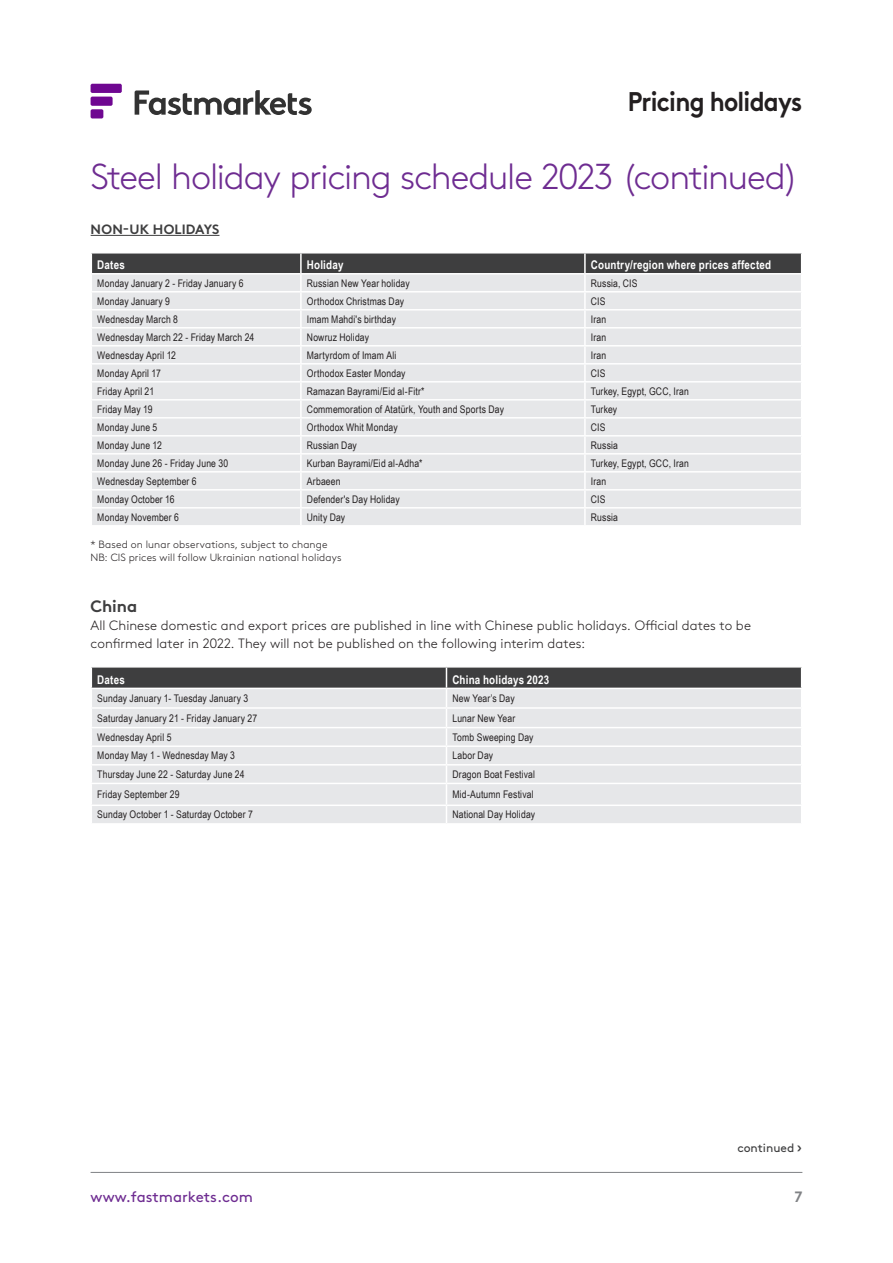
<style>
.page{position:relative;width:893px;height:1263px;background:#fff}
.page>*{position:absolute;margin:0;border:0;box-sizing:border-box;transform-origin:0 0}
.Head_light{font:300 36px "Brown Std";letter-spacing:-.035em;color:#6e2c91}
.t1{font:700 27px "Brown Std";letter-spacing:-.03em;color:#231f20;scale:.9 1}
.crosshead_bold_near_black{font:700 16.5px "Brown Std";letter-spacing:-.005em;color:#3e3e3f}
.t2{font:15px "Brown Std";color:#6e2c91}
.t3{font:700 15px "Brown Std";color:#808285}
.Body_copy_1{font:300 13.5px/18px "Brown Std";letter-spacing:.005em;color:#231f20}
.Country_name{font:700 13.5px "Brown Std";letter-spacing:.015em;color:#3e3e3f}
.Body_copy_1-2{font:700 12px "Arial Narrow";letter-spacing:.015em;color:#fff}
._05_Weblink_MB{font:12px "Brown Std";color:#3e3e3f}
.Body_copy_1-3{font:10.5px "Arial Narrow";letter-spacing:.015em;color:#231f20}
.Box_copy{font:300 10.5px/12.6px "Brown Std";letter-spacing:.015em;color:#231f20}
.s1{font-size:15px}
</style>
<div class="page">
<svg style="left:91px;top:84px;width:31px;height:34px"></svg>
<svg style="left:135px;top:90px;width:177px;height:25px"></svg>
<hr style="left:91px;top:1172px;width:711px;height:1px;background:#808285">
<hr style="left:91px;top:235px;width:128px;height:1px;background:#3e3e3f">
<svg style="left:91px;top:253px;width:711px;height:272px;background:#dcdcde"></svg>
<svg style="left:91px;top:667px;width:711px;height:156px;background:#d2d3d5"></svg>
<h2 class="t1" style="left:628px;top:85px;width:196px">Pricing holidays</h2>
<p class="Head_light" style="left:91px;top:156px;width:710px">Steel holiday pricing schedule 2023 (continued)</p>
<p class="Country_name" style="left:91px;top:221px;width:130px">NON-UK HOLIDAYS</p>
<p class="Body_copy_1-2" style="left:97px;top:256px;width:29px">Dates</p>
<p class="Body_copy_1-2" style="left:307px;top:256px;width:38px">Holiday</p>
<p class="Body_copy_1-2" style="left:591px;top:256px;width:182px">Country/region where prices affected</p>
<p class="Body_copy_1-3" style="left:97px;top:275px;width:148px">Monday January 2 - Friday January 6</p>
<p class="Body_copy_1-3" style="left:307px;top:275px;width:104px">Russian New Year holiday</p>
<p class="Body_copy_1-3" style="left:591px;top:275px;width:48px">Russia, CIS</p>
<p class="Body_copy_1-3" style="left:97px;top:293px;width:74px">Monday January 9</p>
<p class="Body_copy_1-3" style="left:307px;top:293px;width:99px">Orthodox Christmas Day</p>
<p class="Body_copy_1-3" style="left:591px;top:293px;width:16px">CIS</p>
<p class="Body_copy_1-3" style="left:97px;top:311px;width:82px">Wednesday March 8</p>
<p class="Body_copy_1-3" style="left:307px;top:311px;width:91px">Imam Mahdi's birthday</p>
<p class="Body_copy_1-3" style="left:591px;top:311px;width:17px">Iran</p>
<p class="Body_copy_1-3" style="left:97px;top:329px;width:158px">Wednesday March 22 - Friday March 24</p>
<p class="Body_copy_1-3" style="left:307px;top:329px;width:64px">Nowruz Holiday</p>
<p class="Body_copy_1-3" style="left:591px;top:329px;width:17px">Iran</p>
<p class="Body_copy_1-3" style="left:97px;top:347px;width:80px">Wednesday April 12</p>
<p class="Body_copy_1-3" style="left:307px;top:347px;width:91px">Martyrdom of Imam Ali</p>
<p class="Body_copy_1-3" style="left:591px;top:347px;width:17px">Iran</p>
<p class="Body_copy_1-3" style="left:97px;top:365px;width:65px">Monday April 17</p>
<p class="Body_copy_1-3" style="left:307px;top:365px;width:100px">Orthodox Easter Monday</p>
<p class="Body_copy_1-3" style="left:591px;top:365px;width:16px">CIS</p>
<p class="Body_copy_1-3" style="left:97px;top:383px;width:58px">Friday April 21</p>
<p class="Body_copy_1-3" style="left:307px;top:383px;width:119px">Ramazan Bayrami/Eid al-Fitr*</p>
<p class="Body_copy_1-3" style="left:591px;top:383px;width:99px">Turkey, Egypt, GCC, Iran</p>
<p class="Body_copy_1-3" style="left:97px;top:401px;width:57px">Friday May 19</p>
<p class="Body_copy_1-3" style="left:307px;top:401px;width:199px">Commemoration of Atatürk, Youth and Sports Day</p>
<p class="Body_copy_1-3" style="left:591px;top:401px;width:28px">Turkey</p>
<p class="Body_copy_1-3" style="left:97px;top:419px;width:62px">Monday June 5</p>
<p class="Body_copy_1-3" style="left:307px;top:419px;width:92px">Orthodox Whit Monday</p>
<p class="Body_copy_1-3" style="left:591px;top:419px;width:16px">CIS</p>
<p class="Body_copy_1-3" style="left:97px;top:437px;width:66px">Monday June 12</p>
<p class="Body_copy_1-3" style="left:307px;top:437px;width:51px">Russian Day</p>
<p class="Body_copy_1-3" style="left:591px;top:437px;width:29px">Russia</p>
<p class="Body_copy_1-3" style="left:97px;top:455px;width:132px">Monday June 26 - Friday June 30</p>
<p class="Body_copy_1-3" style="left:307px;top:455px;width:117px">Kurban Bayrami/Eid al-Adha*</p>
<p class="Body_copy_1-3" style="left:591px;top:455px;width:99px">Turkey, Egypt, GCC, Iran</p>
<p class="Body_copy_1-3" style="left:97px;top:473px;width:101px">Wednesday September 6</p>
<p class="Body_copy_1-3" style="left:307px;top:473px;width:35px">Arbaeen</p>
<p class="Body_copy_1-3" style="left:591px;top:473px;width:17px">Iran</p>
<p class="Body_copy_1-3" style="left:97px;top:491px;width:79px">Monday October 16</p>
<p class="Body_copy_1-3" style="left:307px;top:491px;width:94px">Defender's Day Holiday</p>
<p class="Body_copy_1-3" style="left:591px;top:491px;width:16px">CIS</p>
<p class="Body_copy_1-3" style="left:97px;top:509px;width:83px">Monday November 6</p>
<p class="Body_copy_1-3" style="left:307px;top:509px;width:40px">Unity Day</p>
<p class="Body_copy_1-3" style="left:591px;top:509px;width:29px">Russia</p>
<p class="Box_copy" style="left:91px;top:538px;width:252px">* Based on lunar observations, subject to change<br>NB: CIS prices will follow Ukrainian national holidays</p>
<p class="crosshead_bold_near_black" style="left:91px;top:596px;width:48px">China</p>
<p class="Body_copy_1" style="left:91px;top:617px;width:662px">All Chinese domestic and export prices are published in line with Chinese public holidays. Official dates to be confirmed later in 2022. They will not be published on the following interim dates:</p>
<p class="Body_copy_1-2" style="left:97px;top:670px;width:29px">Dates</p>
<p class="Body_copy_1-2" style="left:452px;top:670px;width:98px">China holidays 2023</p>
<p class="Body_copy_1-3" style="left:97px;top:691px;width:153px">Sunday January 1- Tuesday January 3</p>
<p class="Body_copy_1-3" style="left:452px;top:691px;width:64px">New Year’s Day</p>
<p class="Body_copy_1-3" style="left:97px;top:710px;width:161px">Saturday January 21 - Friday January 27</p>
<p class="Body_copy_1-3" style="left:452px;top:710px;width:64px">Lunar New Year</p>
<p class="Body_copy_1-3" style="left:97px;top:729px;width:76px">Wednesday April 5</p>
<p class="Body_copy_1-3" style="left:452px;top:729px;width:83px">Tomb Sweeping Day</p>
<p class="Body_copy_1-3" style="left:97px;top:748px;width:139px">Monday May 1 - Wednesday May 3</p>
<p class="Body_copy_1-3" style="left:452px;top:748px;width:42px">Labor Day</p>
<p class="Body_copy_1-3" style="left:97px;top:766px;width:149px">Thursday June 22 - Saturday June 24</p>
<p class="Body_copy_1-3" style="left:452px;top:766px;width:84px">Dragon Boat Festival</p>
<p class="Body_copy_1-3" style="left:97px;top:787px;width:84px">Friday September 29</p>
<p class="Body_copy_1-3" style="left:452px;top:787px;width:83px">Mid-Autumn Festival</p>
<p class="Body_copy_1-3" style="left:97px;top:807px;width:157px">Sunday October 1 - Saturday October 7</p>
<p class="Body_copy_1-3" style="left:452px;top:807px;width:84px">National Day Holiday</p>
<p class="_05_Weblink_MB" style="left:737px;top:1141px;width:67px">continued <span class="s1">›</span></p>
<h3 class="t2" style="left:91px;top:1188px;width:164px">www.fastmarkets.com</h3>
<h3 class="t3" style="left:794px;top:1187px;width:10px">7</h3>
</div>
